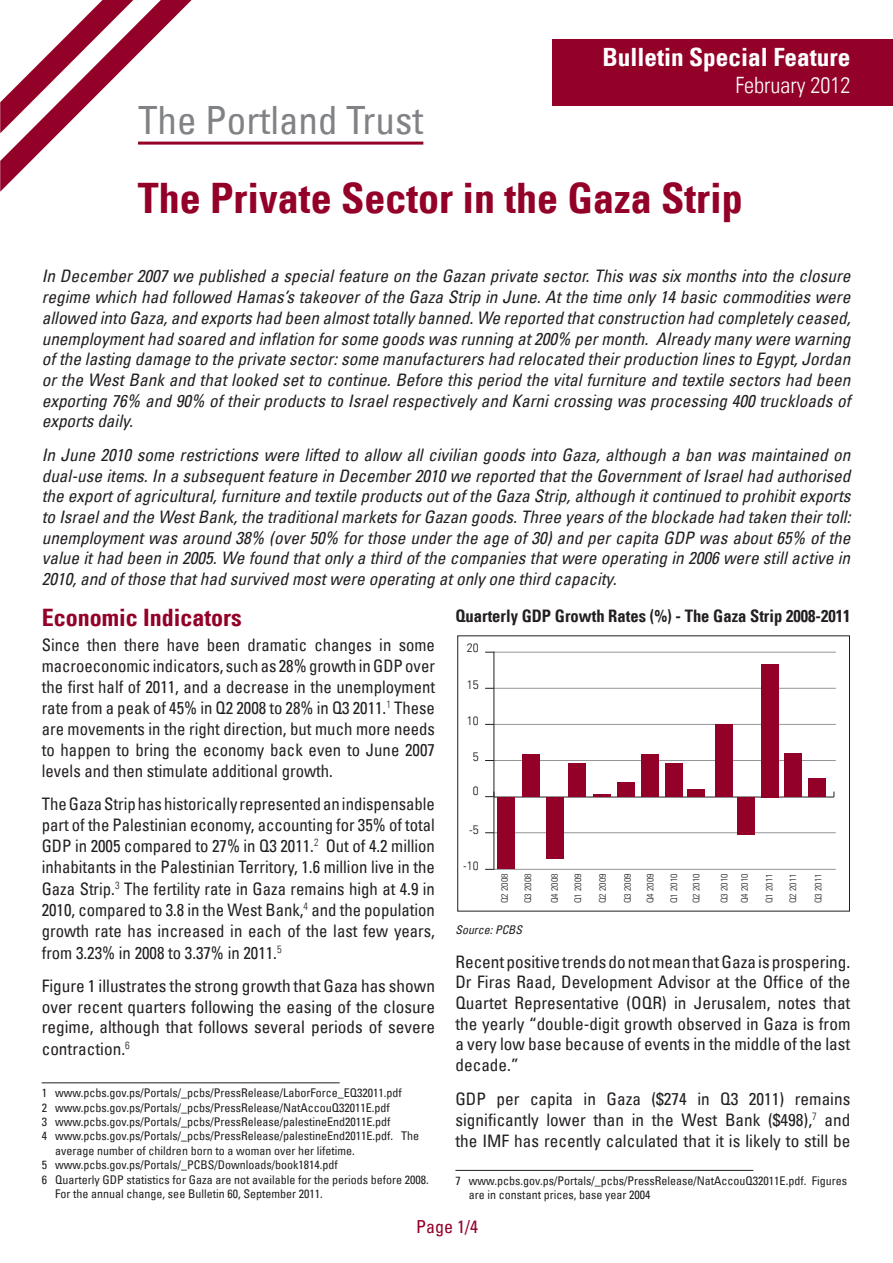
<style>
.page{position:relative;width:893px;height:1263px;background:#fff}
.page>*{position:absolute;margin:0;border:0;box-sizing:border-box;transform-origin:0 0}
.t1{font:700 condensed 42px "Univers LT";color:#940128}
.t2{font:condensed 39px "Univers LT";color:#808285}
.t3{font:700 condensed 25.2px "Univers LT";color:#fff}
.t4{font:700 condensed 24px "Univers LT";color:#940128}
.t5{font:300 condensed 22.5px "Univers LT";color:#fff}
.t6{font:condensed 18px "Univers LT";color:#940128}
.t7{font:italic condensed 17.25px/20.7px "Univers LT";color:#231f20;text-align:justify}
.t8{font:condensed 17.25px/21.1px "Univers LT";color:#231f20;text-align:justify}
.t9{font:700 condensed 17.25px "Univers LT";color:#231f20;scale:.96 1}
.t10{font:300 condensed 12.15px "Univers LT";color:#231f20;scale:1.09 1}
.t11{font:condensed 12px/14.4px "Univers LT";color:#231f20}
.t12{font:italic condensed 12px "Univers LT";color:#231f20}
.t13{font:300 condensed 9.15px "Univers LT";color:#231f20;scale:1.09 1}
</style>
<div class="page">
<hr style="left:138px;top:142px;width:285px;height:3px;background:#940128">
<svg style="left:0;top:0;width:204px;height:192px"></svg>
<div style="left:552px;top:39px;width:340px;height:66px;background:#940128"></div>
<hr style="left:42px;top:1082px;width:297px;height:1px;background:#231f20">
<hr style="left:492px;top:652px;width:343px;height:1px;background:#939598">
<hr style="left:492px;top:688px;width:343px;height:1px;background:#939598">
<hr style="left:492px;top:724px;width:343px;height:1px;background:#939598">
<hr style="left:492px;top:760px;width:343px;height:1px;background:#939598">
<hr style="left:492px;top:832px;width:343px;height:1px;background:#939598">
<hr style="left:492px;top:869px;width:343px;height:1px;background:#939598">
<hr style="left:493px;top:797px;width:340px;height:1px;background:#231f20">
<hr style="left:493px;top:652px;width:1px;height:218px;background:#231f20">
<div style="left:808px;top:778px;width:17px;height:19px;background:#940128"></div>
<div style="left:784px;top:753px;width:17px;height:44px;background:#940128"></div>
<div style="left:760px;top:664px;width:18px;height:133px;background:#940128"></div>
<div style="left:736px;top:797px;width:18px;height:38px;background:#940128"></div>
<div style="left:715px;top:724px;width:17px;height:73px;background:#940128"></div>
<div style="left:687px;top:790px;width:17px;height:7px;background:#940128"></div>
<div style="left:664px;top:763px;width:18px;height:34px;background:#940128"></div>
<div style="left:640px;top:755px;width:18px;height:42px;background:#940128"></div>
<div style="left:617px;top:782px;width:17px;height:15px;background:#940128"></div>
<hr style="left:593px;top:794px;width:17px;height:3px;background:#940128">
<div style="left:568px;top:763px;width:18px;height:34px;background:#940128"></div>
<div style="left:545px;top:797px;width:18px;height:62px;background:#940128"></div>
<div style="left:521px;top:754px;width:18px;height:43px;background:#940128"></div>
<div style="left:497px;top:797px;width:17px;height:72px;background:#940128"></div>
<svg style="left:485px;top:791px;width:9px;height:6px"></svg>
<hr style="left:455px;top:1170px;width:298px;height:1px;background:#231f20">
<h2 class="t2" style="left:138px;top:96px;width:287px">The Portland Trust</h2>
<h3 class="t3" style="left:602px;top:42px;width:249px">Bulletin Special Feature</h3>
<h3 class="t5" style="left:735px;top:72px;width:116px">February 2012</h3>
<h1 class="t1" style="left:138px;top:172px;width:606px">The Private Sector in the Gaza Strip</h1>
<p class="t7" style="left:42px;top:266px;width:809px">In December 2007 we published a special feature on the Gazan private sector. This was six months into the closure regime which had followed Hamas’s takeover of the Gaza Strip in June. At the time only 14 basic commodities were allowed into Gaza, and exports had been almost totally banned. We reported that construction had completely ceased, unemployment had soared and inflation for some goods was running at 200% per month. Already many were warning of the lasting damage to the private sector: some manufacturers had relocated their production lines to Egypt, Jordan or the West Bank and that looked set to continue. Before this period the vital furniture and textile sectors had been exporting 76% and 90% of their products to Israel respectively and Karni crossing was processing 400 truckloads of exports daily.</p>
<p class="t7" style="left:42px;top:444px;width:809px">In June 2010 some restrictions were lifted to allow all civilian goods into Gaza, although a ban was maintained on dual-use items. In a subsequent feature in December 2010 we reported that the Government of Israel had authorised the export of agricultural, furniture and textile products out of the Gaza Strip, although it continued to prohibit exports to Israel and the West Bank, the traditional markets for Gazan goods. Three years of the blockade had taken their toll: unemployment was around 38% (over 50% for those under the age of 30) and per capita GDP was about 65% of the value it had been in 2005. We found that only a third of the companies that were operating in 2006 were still active in 2010, and of those that had survived most were operating at only one third capacity.</p>
<h3 class="t4" style="left:42px;top:603px;width:201px">Economic Indicators</h3>
<p class="t8" style="left:42px;top:635px;width:394px">Since then there have been dramatic changes in some macroeconomic indicators, such as 28% growth in GDP over the first half of 2011, and a decrease in the unemployment rate from a peak of 45% in Q2 2008 to 28% in Q3 2011.<sup>1</sup> These are movements in the right direction, but much more needs to happen to bring the economy back even to June 2007 levels and then stimulate additional growth.</p>
<p class="t8" style="left:42px;top:793px;width:394px">The Gaza Strip has historically represented an indispensable part of the Palestinian economy, accounting for 35% of total GDP in 2005 compared to 27% in Q3 2011.<sup>2</sup> Out of 4.2 million inhabitants in the Palestinian Territory, 1.6 million live in the Gaza Strip.<sup>3</sup> The fertility rate in Gaza remains high at 4.9 in 2010, compared to 3.8 in the West Bank,<sup>4</sup> and the population growth rate has increased in each of the last few years, from 3.23% in 2008 to 3.37% in 2011.<sup>5</sup></p>
<p class="t8" style="left:42px;top:975px;width:394px">Figure 1 illustrates the strong growth that Gaza has shown over recent quarters following the easing of the closure regime, although that follows several periods of severe contraction.<sup>6</sup></p>
<p class="t11" style="left:42px;top:1085px;width:361px">1 www.pcbs.gov.ps/Portals/_pcbs/PressRelease/LaborForce_EQ32011.pdf</p>
<p class="t11" style="left:42px;top:1100px;width:349px">2 www.pcbs.gov.ps/Portals/_pcbs/PressRelease/NatAccouQ32011E.pdf</p>
<p class="t11" style="left:42px;top:1114px;width:350px">3 www.pcbs.gov.ps/Portals/_pcbs/PressRelease/palestineEnd2011E.pdf</p>
<p class="t11" style="left:42px;top:1129px;width:379px">4 www.pcbs.gov.ps/Portals/_pcbs/PressRelease/palestineEnd2011E.pdf. The</p>
<p class="t11" style="left:55px;top:1143px;width:301px">average number of children born to a woman over her lifetime.</p>
<p class="t11" style="left:42px;top:1157px;width:297px">5 www.pcbs.gov.ps/Portals/_PCBS/Downloads/book1814.pdf</p>
<p class="t11" style="left:42px;top:1172px;width:388px">6 Quarterly GDP statistics for Gaza are not available for the periods before 2008.</p>
<p class="t11" style="left:55px;top:1186px;width:269px">For the annual change, see Bulletin 60, September 2011.</p>
<p class="t9" style="left:455px;top:605px;width:413px">Quarterly GDP Growth Rates (%) - The Gaza Strip 2008-2011</p>
<p class="t10" style="left:466px;top:641px;width:12px">20</p>
<p class="t10" style="left:466px;top:677px;width:12px">15</p>
<p class="t10" style="left:466px;top:713px;width:12px">10</p>
<p class="t10" style="left:472px;top:750px;width:7px">5</p>
<p class="t10" style="left:472px;top:784px;width:7px">0</p>
<p class="t10" style="left:469px;top:822px;width:10px">-5</p>
<p class="t10" style="left:463px;top:859px;width:16px">-10</p>
<p class="t13" style="left:499px;top:903px;width:29px;rotate:-90deg">Q2 2008</p>
<p class="t13" style="left:522px;top:903px;width:29px;rotate:-90deg">Q3 2008</p>
<p class="t13" style="left:548px;top:903px;width:29px;rotate:-90deg">Q4 2008</p>
<p class="t13" style="left:572px;top:903px;width:29px;rotate:-90deg">Q1 2009</p>
<p class="t13" style="left:597px;top:903px;width:29px;rotate:-90deg">Q2 2009</p>
<p class="t13" style="left:621px;top:903px;width:29px;rotate:-90deg">Q3 2009</p>
<p class="t13" style="left:644px;top:903px;width:29px;rotate:-90deg">Q4 2009</p>
<p class="t13" style="left:668px;top:903px;width:29px;rotate:-90deg">Q1 2010</p>
<p class="t13" style="left:690px;top:903px;width:29px;rotate:-90deg">Q2 2010</p>
<p class="t13" style="left:718px;top:903px;width:29px;rotate:-90deg">Q3 2010</p>
<p class="t13" style="left:738px;top:903px;width:29px;rotate:-90deg">Q4 2010</p>
<p class="t13" style="left:763px;top:903px;width:29px;rotate:-90deg">Q1 2011</p>
<p class="t13" style="left:786px;top:903px;width:29px;rotate:-90deg">Q2 2011</p>
<p class="t13" style="left:812px;top:903px;width:29px;rotate:-90deg">Q3 2011</p>
<p class="t12" style="left:455px;top:922px;width:68px">Source: PCBS</p>
<p class="t8" style="left:455px;top:951px;width:396px;line-height:20.7px">Recent positive trends do not mean that Gaza is prospering.<br>Dr Firas Raad, Development Advisor at the Office of the Quartet Representative (OQR) in Jerusalem, notes that the yearly “double-digit growth observed in Gaza is from a very low base because of events in the middle of the last decade.”</p>
<p class="t8" style="left:455px;top:1087px;width:396px">GDP per capita in Gaza ($274 in Q3 2011) remains significantly lower than in the West Bank ($498),<sup>7</sup> and the IMF has recently calculated that it is likely to still be</p>
<p class="t11" style="left:468px;top:1173px;width:379px;text-indent:-14px">7 www.pcbs.gov.ps/Portals/_pcbs/PressRelease/NatAccouQ32011E.pdf. Figures are in constant prices, base year 2004</p>
<p class="t6" style="left:416px;top:1215px;width:63px">Page 1/4</p>
</div>
